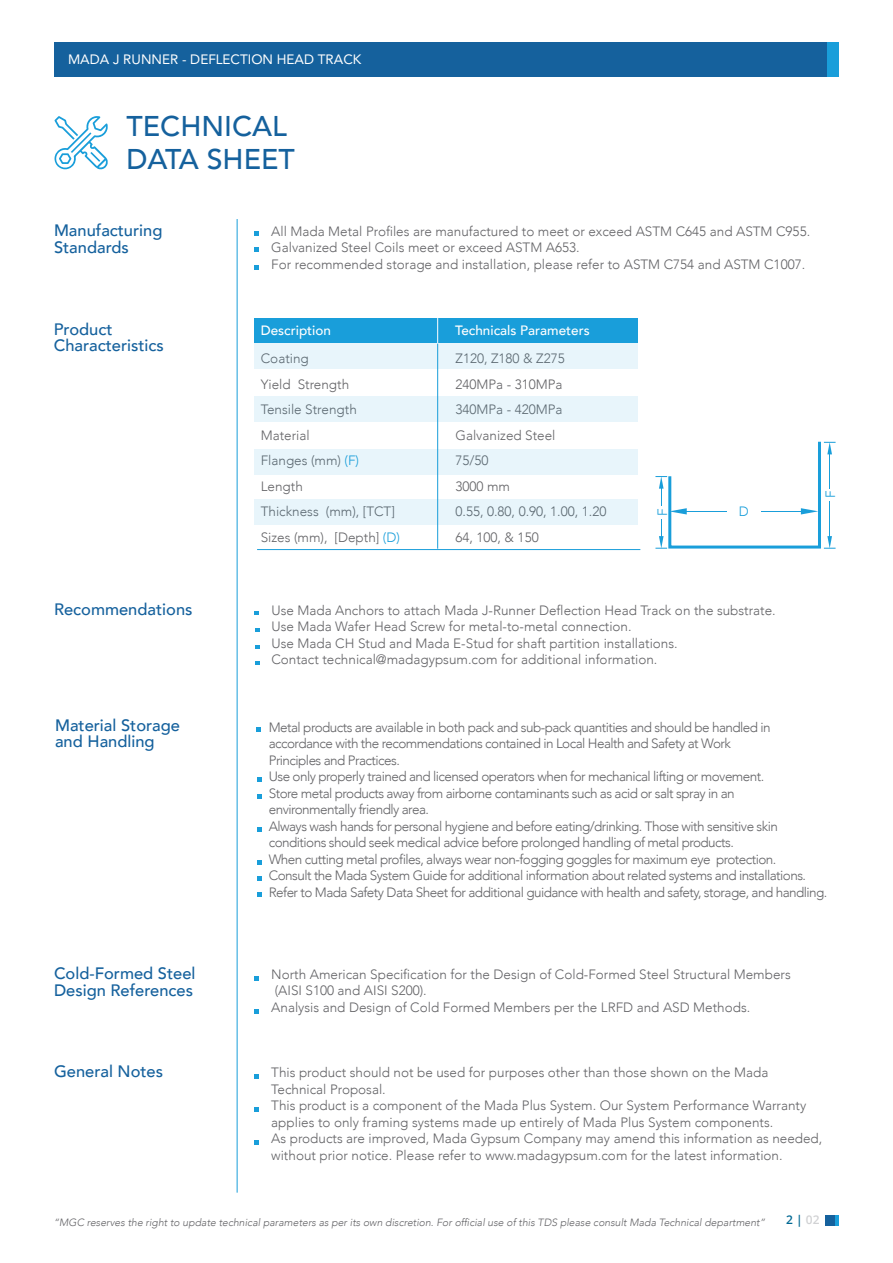
<style>
.page{position:relative;width:893px;height:1263px;background:#fff}
.page>*{position:absolute;margin:0;border:0;box-sizing:border-box;transform-origin:0 0}
.t1{font:500 28.5px/33px "Avenir";color:#15619d}
.t2{font:500 16.5px/16.5px "Avenir";color:#15619d}
.t3{font:300 13.5px/16.5px "Avenir";color:#636366}
.t4{font:300 13.5px/16.5px "Avenir";letter-spacing:-.04em;color:#636366}
.t5{font:500 13.5px "Avenir";color:#fff}
.t6{font:13.5px "Avenir LT Std";color:#fff}
.t7{font:300 13.5px "Avenir";color:#199eda}
.t8{font:600 12px "Open Sans";color:#006893}
.t9{font:italic 300 10.5px "Avenir";color:#636366}
.s1{color:#199eda}
.s2{color:#d1d2d4}
</style>
<div class="page">
<div style="left:826px;top:1215px;width:10px;height:11px;background:#15619d"></div>
<svg style="left:836px;top:1215px;width:3px;height:11px"></svg>
<div style="left:54px;top:43px;width:774px;height:34px;background:#15619d"></div>
<div style="left:255px;top:318px;width:383px;height:25px;background:#199eda"></div>
<div style="left:828px;top:43px;width:11px;height:34px;background:#199eda"></div>
<svg style="left:54px;top:116px;width:54px;height:53px"></svg>
<svg style="left:71px;top:132px;width:20px;height:21px"></svg>
<svg style="left:90px;top:152px;width:10px;height:10px"></svg>
<div style="left:255px;top:343px;width:383px;height:25px;background:#e8f5fb"></div>
<div style="left:255px;top:396px;width:383px;height:25px;background:#e8f5fb"></div>
<div style="left:255px;top:449px;width:383px;height:25px;background:#e8f5fb"></div>
<div style="left:255px;top:500px;width:383px;height:25px;background:#e8f5fb"></div>
<svg style="left:255px;top:265px;width:4px;height:4px"></svg>
<svg style="left:254px;top:232px;width:5px;height:4px"></svg>
<svg style="left:255px;top:248px;width:4px;height:4px"></svg>
<svg style="left:255px;top:646px;width:4px;height:3px"></svg>
<svg style="left:255px;top:662px;width:4px;height:3px"></svg>
<svg style="left:255px;top:611px;width:4px;height:4px"></svg>
<svg style="left:255px;top:628px;width:4px;height:3px"></svg>
<svg style="left:255px;top:1009px;width:4px;height:4px"></svg>
<svg style="left:255px;top:1107px;width:4px;height:5px"></svg>
<svg style="left:255px;top:1140px;width:4px;height:4px"></svg>
<svg style="left:254px;top:976px;width:5px;height:4px"></svg>
<svg style="left:254px;top:1074px;width:5px;height:4px"></svg>
<hr style="left:237px;top:219px;width:1px;height:974px;background:#199eda">
<svg style="left:655px;top:441px;width:181px;height:108px"></svg>
<svg style="left:257px;top:827px;width:4px;height:4px"></svg>
<svg style="left:257px;top:860px;width:4px;height:4px"></svg>
<svg style="left:257px;top:876px;width:4px;height:4px"></svg>
<svg style="left:257px;top:892px;width:4px;height:5px"></svg>
<svg style="left:257px;top:777px;width:4px;height:5px"></svg>
<svg style="left:257px;top:727px;width:4px;height:4px"></svg>
<svg style="left:257px;top:794px;width:4px;height:4px"></svg>
<svg style="left:437px;top:318px;width:1px;height:25px"></svg>
<hr style="left:437px;top:344px;width:1px;height:205px;background:#199eda">
<hr style="left:257px;top:549px;width:383px;height:1px;background:#199eda">
<p class="t6" style="left:68px;top:52px;width:295px">MADA J RUNNER - DEFLECTION HEAD TRACK</p>
<h1 class="t1" style="left:126px;top:108px;width:170px">TECHNICAL<br>DATA SHEET</h1>
<p class="t2" style="left:54px;top:221px;width:110px">Manufacturing<br>Standards</p>
<p class="t3" style="left:271px;top:223px;width:540px">All Mada Metal Profiles are manufactured to meet or exceed ASTM C645 and ASTM C955.<br>Galvanized Steel Coils meet or exceed ASTM A653.<br>For recommended storage and installation, please refer to ASTM C754 and ASTM C1007.</p>
<p class="t2" style="left:54px;top:320px;width:111px">Product<br>Characteristics</p>
<p class="t5" style="left:261px;top:319px;width:72px">Description</p>
<p class="t5" style="left:455px;top:319px;width:136px">Technicals Parameters</p>
<p class="t3" style="left:298px;top:346px;width:53px;line-height:25.5px;text-indent:-37px">Coating<br>Strength</p>
<p class="t3" style="left:261px;top:376px;width:31px">Yield</p>
<p class="t3" style="left:261px;top:401px;width:98px">Tensile Strength</p>
<p class="t3" style="left:261px;top:427px;width:50px">Material</p>
<p class="t3" style="left:261px;top:452px;width:100px">Flanges (mm) <span class="s1">( (F</span></p>
<p class="t3" style="left:261px;top:478px;width:44px">Length</p>
<p class="t3" style="left:326px;top:503px;width:71px">(mm [,) TCT[</p>
<p class="t3" style="left:261px;top:503px;width:59px">Thickness</p>
<p class="t3" style="left:261px;top:529px;width:68px">Sizes (mm ,)</p>
<p class="t3" style="left:335px;top:529px;width:67px">[Depth] <span class="s1">(D(</span></p>
<p class="t3" style="left:455px;top:346px;width:152px;line-height:25.5px">Z120, Z180 &amp; Z275<br>240MPa - 310MPa<br>340MPa - 420MPa<br>Galvanized Steel<br>75/50<br>3000 mm<br>0.55, 0.80, 0.90, 1.00, 1.20<br>64, 100, &amp; 150</p>
<p class="t7" style="left:654px;top:516px;width:9px;rotate:-90deg">F</p>
<p class="t7" style="left:739px;top:503px;width:12px">D</p>
<p class="t7" style="left:823px;top:498px;width:9px;rotate:-90deg">F</p>
<p class="t2" style="left:54px;top:600px;width:140px">Recommendations</p>
<p class="t3" style="left:271px;top:602px;width:506px">Use Mada Anchors to attach Mada -J Runner Deflection Head Track on the substrate.</p>
<p class="t3" style="left:271px;top:618px;width:408px">Use Mada Wafer Head Screw for metal-to-metal connection.<br>Use Mada CH Stud and Mada -E Stud for shaft partition installations.<br>Contact technical@madagypsum.com for additional information.</p>
<p class="t2" style="left:55px;top:716px;width:126px">Material Storage and Handling</p>
<p class="t4" style="left:269px;top:719px;width:560px">Metal products are available in both pack and sub-pack quantities and should be handled in accordance with the recommendations contained in Local Health and Safety at Work<br>Principles and Practices.<br>Use only properly trained and licensed operators when for mechanical lifting or movement.<br>Store metal products away from airborne contaminants such as acid or salt spray in an<br>environmentally friendly area.<br>Always wash hands for personal hygiene and before eating/drinking. Those with sensitive skin conditions should seek medical advice before prolonged handling of metal products.<br>When cutting metal profiles, always wear non-fogging goggles for maximum eye protection.<br>Consult the Mada System Guide for additional information about related systems and installations.<br>Refer to Mada Safety Data Sheet for additional guidance with health and safety, storage, and handling.</p>
<p class="t2" style="left:54px;top:964px;width:143px">Cold-Formed Steel<br>Design References</p>
<p class="t3" style="left:271px;top:966px;width:521px">North American Specification for the Design of Cold-Formed Steel Structural Members (AISI S100 and AISI S200 .(<br>Analysis and Design of Cold Formed Members per the LRFD and ASD Methods.</p>
<p class="t2" style="left:54px;top:1062px;width:111px">General Notes</p>
<p class="t3" style="left:271px;top:1064px;width:553px">This product should not be used for purposes other than those shown on the Mada Technical Proposal.<br>This product is a component of the Mada Plus System. Our System Performance Warranty applies to only framing systems made up entirely of Mada Plus System components.<br>As products are improved, Mada Gypsum Company may amend this information as needed, without prior notice. Please refer to www.madagypsum.com for the latest information.</p>
<p class="t9" style="left:54px;top:1216px;width:713px">“MGC reserves the right to update technical parameters as per its own discretion. For official use of this TDS please consult Mada Technical department“</p>
<p class="t8" style="left:786px;top:1212px;width:35px">|2 <span class="s2">02</span></p>
</div>
